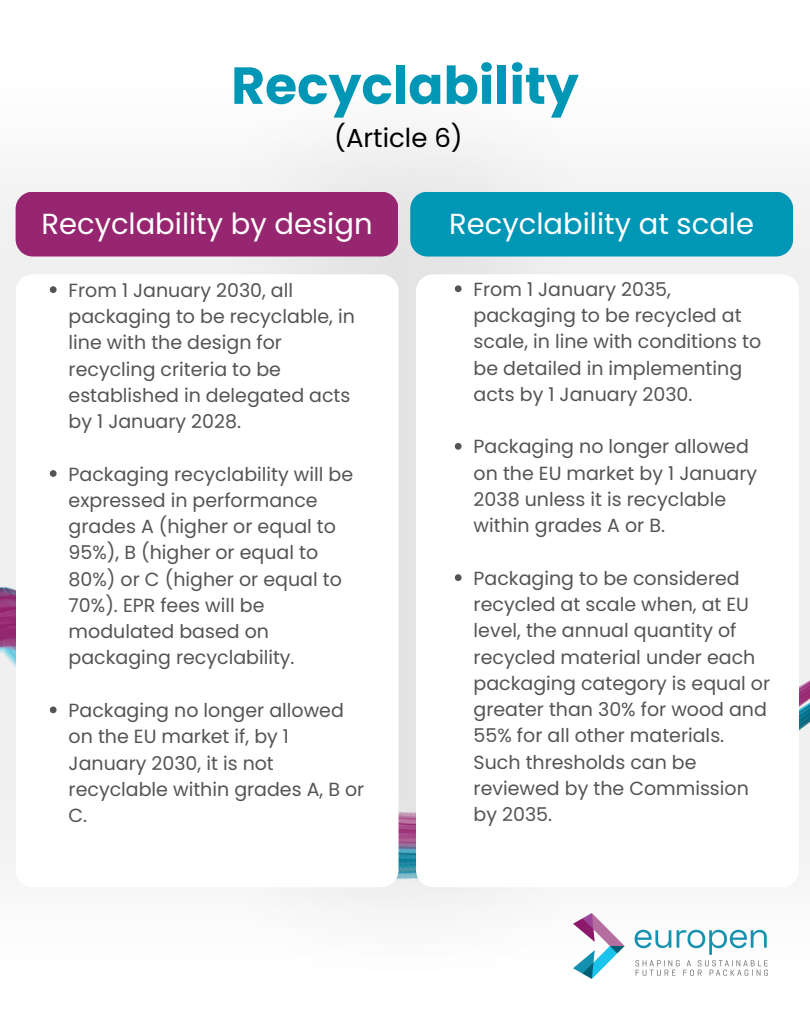
<style>
.page{position:relative;width:810px;height:1013px;background:#fff}
.page>*{position:absolute;margin:0;border:0;box-sizing:border-box;transform-origin:0 0}
.t1{font:700 52px "Poppins";color:#0096b6}
.t2{font:29px "Poppins";color:#fff}
.t3{font:26px "Poppins";color:#000}
.t4{font:25px/34.5px "Helvetica World";color:#545454}
.t5{font:19px/26.2px "Poppins";color:#545454}
</style>
<div class="page">
<div style="left:0;top:183px;width:228px;height:395px;background:#f0f0f0"></div>
<img style="left:228px;top:139px;width:582px;height:439px">
<img style="left:0;top:578px;width:810px;height:331px">
<div style="left:416px;top:274px;width:383px;height:613px;background:#fff;border-radius:17px"></div>
<div style="left:16px;top:192px;width:382px;height:64px;background:#972670;border-radius:17px"></div>
<div style="left:16px;top:274px;width:383px;height:613px;background:#fff;border-radius:17px"></div>
<div style="left:410px;top:192px;width:383px;height:64px;background:#0096b6;border-radius:17px"></div>
<img style="left:573px;top:913px;width:195px;height:65px">
<svg style="left:455px;top:285px;width:7px;height:7px"></svg>
<svg style="left:455px;top:443px;width:7px;height:6px"></svg>
<svg style="left:455px;top:574px;width:7px;height:7px"></svg>
<svg style="left:50px;top:286px;width:7px;height:7px"></svg>
<svg style="left:50px;top:470px;width:7px;height:7px"></svg>
<svg style="left:50px;top:706px;width:7px;height:7px"></svg>
<p class="t1" style="left:231px;top:49px;width:349px">Recyclability</p>
<p class="t3" style="left:334px;top:120px;width:130px">(Article 6)</p>
<h1 class="t2" style="left:41px;top:203px;width:333px">Recyclability by design</h1>
<h2 class="t5" style="left:69px;top:277px;width:288px">From 1 January 2030, all packaging to be recyclable, in line with the design for recycling criteria to be established in delegated acts by 1 January 2028.</h2>
<p class="t5" style="left:69px;top:461px;width:286px">Packaging recyclability will be expressed in performance grades A (higher or equal to<br>95%), B (higher or equal to<br>80%) or C (higher or equal to<br>70%). EPR fees will be modulated based on packaging recyclability.</p>
<p class="t5" style="left:69px;top:697px;width:297px">Packaging no longer allowed on the EU market if, by 1<br>January 2030, it is not recyclable within grades A, B or<br>C.</p>
<p class="t4" style="left:79px;top:293px;width:235px">Deletion of one of the provisions enabling<br>Member</p>
<h2 class="t4" style="left:79px;top:396px;width:222px">States to provide for</h2>
<h2 class="t4" style="left:79px;top:465px;width:147px">requirements</h2>
<p class="t4" style="left:79px;top:500px;width:288px">Nationally (to identify EPR or DRS)</p>
<p class="t2" style="left:449px;top:203px;width:306px">Recyclability at scale</p>
<p class="t5" style="left:474px;top:276px;width:289px">From 1 January 2035, packaging to be recycled at scale, in line with conditions to be detailed in implementing acts by 1 January 2030.</p>
<p class="t5" style="left:474px;top:433px;width:285px">Packaging no longer allowed on the EU market by 1 January<br>2038 unless it is recyclable within grades A or B.</p>
<p class="t5" style="left:474px;top:565px;width:298px">Packaging to be considered recycled at scale when, at EU level, the annual quantity of recycled material under each packaging category is equal or greater than 30% for wood and<br>55% for all other materials.<br>Such thresholds can be reviewed by the Commission by 2035.</p>
</div>
